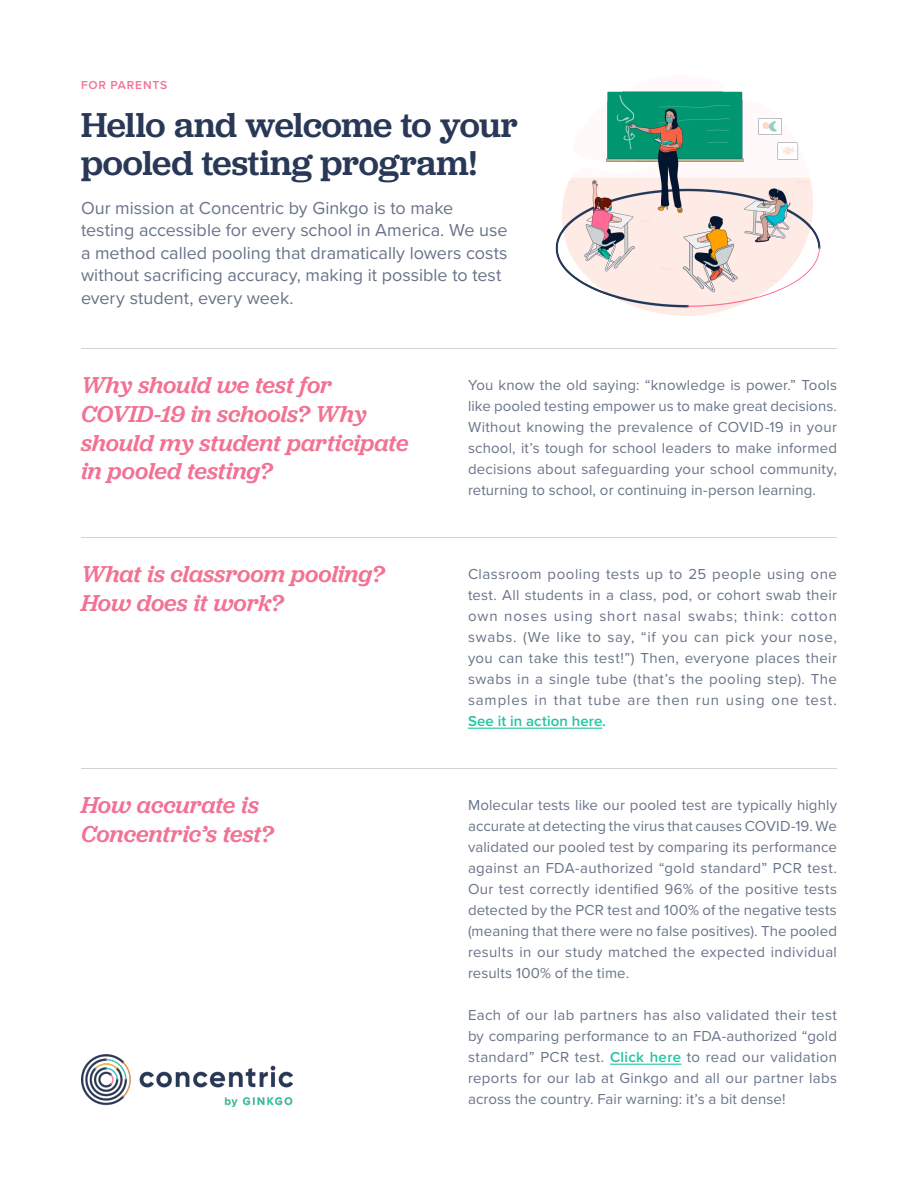
<style>
.page{position:relative;width:918px;height:1188px;background:#fff}
.page>*{position:absolute;margin:0;border:0;box-sizing:border-box;transform-origin:0 0}
.t1{font:500 36px/37.5px "Jubilat";letter-spacing:-.01em;color:#293856}
.Question_Big{font:italic 500 24px/28.8px "Jubilat";letter-spacing:-.005em;color:#f27294}
.t2{font:18px/22.5px "Proxima Nova";color:#697489}
.Body_Indented{font:15px/21px "Proxima Nova";letter-spacing:.015em;color:#697489;text-align:justify}
.t3{font:600 12px "Proxima Nova";letter-spacing:.07em;color:#f37294}
.s1{font-weight:600;color:#23c59f}
</style>
<div class="page">
<img style="left:81px;top:1054px;width:211px;height:53px">
<hr style="left:468px;top:728px;width:134px;height:1px;background:#23c59f">
<hr style="left:610px;top:1064px;width:71px;height:1px;background:#23c59f">
<hr style="left:81px;top:348px;width:756px;height:1px;background:#949cab">
<hr style="left:81px;top:537px;width:756px;height:1px;background:#949cab">
<hr style="left:81px;top:768px;width:756px;height:1px;background:#949cab">
<img style="left:555px;top:91px;width:266px;height:225px">
<p class="t3" style="left:81px;top:76px;width:88px">FOR PARENTS</p>
<p class="t1" style="left:81px;top:105px;width:438px">Hello and welcome to your pooled testing program!</p>
<p class="t2" style="left:81px;top:196px;width:428px">Our mission at Concentric by Ginkgo is to make testing accessible for every school in America. We use a method called pooling that dramatically lowers costs without sacrificing accuracy, making it possible to test every student, every week.</p>
<p class="Question_Big" style="left:81px;top:370px;width:329px">Why should we test for<br>COVID-19 in schools? Why should my student participate in pooled testing?</p>
<p class="Body_Indented" style="left:468px;top:374px;width:371px">You know the old saying: “knowledge is power.” Tools like pooled testing empower us to make great decisions.<br>Without knowing the prevalence of COVID-19 in your school, it’s tough for school leaders to make informed decisions about safeguarding your school community, returning to school, or continuing in-person learning.</p>
<p class="Question_Big" style="left:81px;top:559px;width:305px">What is classroom pooling?<br>How does it work?</p>
<p class="Body_Indented" style="left:468px;top:563px;width:371px">Classroom pooling tests up to 25 people using one test. All students in a class, pod, or cohort swab their own noses using short nasal swabs; think: cotton swabs. (We like to say, “if you can pick your nose, you can take this test!”) Then, everyone places their swabs in a single tube (that’s the pooling step). The samples in that tube are then run using one test.<br><span class="s1">See it in action here.</span></p>
<p class="Question_Big" style="left:81px;top:790px;width:194px">How accurate is<br>Concentric’s test?</p>
<p class="Body_Indented" style="left:468px;top:794px;width:371px">Molecular tests like our pooled test are typically highly accurate at detecting the virus that causes COVID-19. We validated our pooled test by comparing its performance against an FDA-authorized “gold standard” PCR test.<br>Our test correctly identified 96% of the positive tests detected by the PCR test and 100% of the negative tests (meaning that there were no false positives). The pooled results in our study matched the expected individual results 100% of the time.</p>
<p class="Body_Indented" style="left:468px;top:1004px;width:371px">Each of our lab partners has also validated their test by comparing performance to an FDA-authorized “gold standard” PCR test. <span class="s1">Click here</span> to read our validation reports for our lab at Ginkgo and all our partner labs across the country. Fair warning: it’s a bit dense!</p>
</div>
